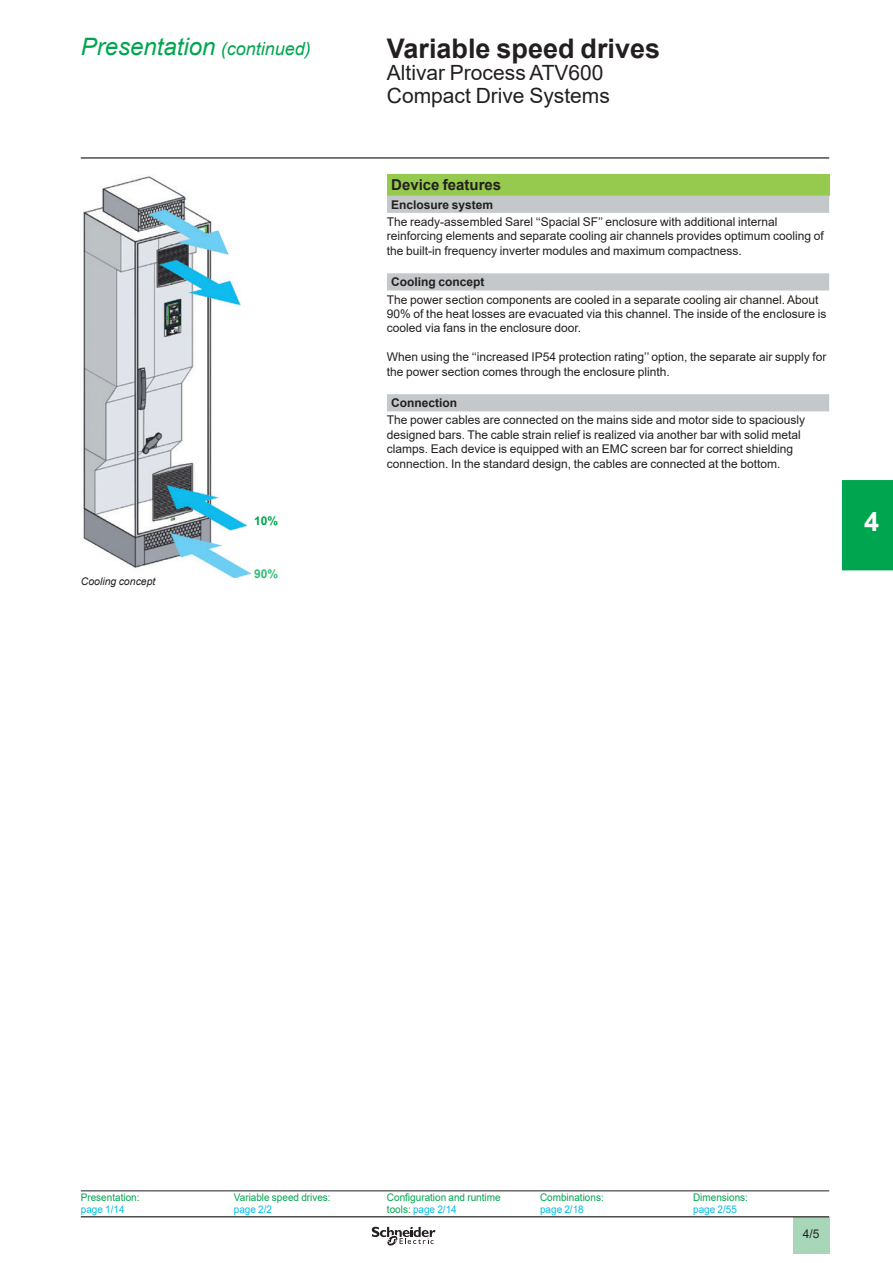
<style>
.page{position:relative;width:893px;height:1263px;background:#fff}
.page>*{position:absolute;margin:0;border:0;box-sizing:border-box;transform-origin:0 0}
._0_TitleLev1{font:700 27px "Arial";color:#231f20}
.t1{font:700 27px "Arial";color:#fff}
._0_Topic{font:italic 24px "Arial";color:#00a54f}
._0_TitleLev2{font:21px "Arial";color:#231f20}
._1_Section_3__10{font:700 15px "Arial";color:#231f20}
._1_Text__8{font:12px/14.4px "Arial";color:#231f20}
._1_Section_4__8{font:700 12px "Arial";color:#231f20}
._1_Text__8-2{font:700 12px "Arial";color:#00a54f}
._1_Text__8-3{font:700 12px "Arial";color:#39b97a}
._0_SeePage{font:10.5px/12px "Arial";color:#00a54f;scale:.95 1}
._0_SeePage-2{font:10.5px "Arial";color:#00bde5;scale:.95 1}
._1_Legend___Nota__7{font:italic 10.5px "Arial";color:#231f20}
.s1{font-size:18px}
.s2{color:#00bde5}
</style>
<div class="page">
<hr style="left:81px;top:157px;width:748px;height:2px;background:#231f20">
<div style="left:793px;top:1217px;width:36px;height:37px;background:#a7d7b8"></div>
<hr style="left:81px;top:1216px;width:748px;height:1px;background:#231f20">
<svg style="left:372px;top:1226px;width:63px;height:20px"></svg>
<div style="left:387px;top:174px;width:442px;height:22px;background:#96ca4e"></div>
<svg style="left:387px;top:196px;width:442px;height:215px"></svg>
<img style="left:83px;top:176px;width:168px;height:401px">
<hr style="left:81px;top:1190px;width:153px;height:1px;background:#231f20">
<hr style="left:234px;top:1190px;width:153px;height:1px;background:#231f20">
<hr style="left:387px;top:1190px;width:153px;height:1px;background:#231f20">
<hr style="left:540px;top:1190px;width:153px;height:1px;background:#231f20">
<hr style="left:693px;top:1190px;width:136px;height:1px;background:#231f20">
<div style="left:842px;top:480px;width:51px;height:90px;background:#00a54f"></div>
<p class="_0_Topic" style="left:81px;top:31px;width:232px">Presentation <span class="s1">(continued)</span></p>
<p class="_0_TitleLev1" style="left:387px;top:29px;width:275px">Variable speed drives</p>
<p class="_0_TitleLev2" style="left:387px;top:58px;width:218px">Altivar Process ATV600</p>
<p class="_0_TitleLev2" style="left:387px;top:81px;width:224px">Compact Drive Systems</p>
<p class="_1_Legend___Nota__7" style="left:81px;top:574px;width:76px">Cooling concept</p>
<p class="_1_Text__8-2" style="left:254px;top:512px;width:26px">10%</p>
<p class="_1_Text__8-3" style="left:254px;top:565px;width:26px">90%</p>
<p class="_1_Section_3__10" style="left:391px;top:174px;width:112px">Device features</p>
<p class="_1_Section_4__8" style="left:391px;top:196px;width:104px">Enclosure system</p>
<p class="_1_Text__8" style="left:387px;top:214px;width:438px">The ready-assembled Sarel ‘‘Spacial SF’’ enclosure with additional internal reinforcing elements and separate cooling air channels provides optimum cooling of the built-in frequency inverter modules and maximum compactness.</p>
<p class="_1_Section_4__8" style="left:391px;top:274px;width:95px">Cooling concept</p>
<p class="_1_Text__8" style="left:387px;top:292px;width:441px">The power section components are cooled in a separate cooling air channel. About<br>90% of the heat losses are evacuated via this channel. The inside of the enclosure is cooled via fans in the enclosure door.</p>
<p class="_1_Text__8" style="left:387px;top:350px;width:441px">When using the ‘‘increased IP54 protection rating’’ option, the separate air supply for the power section comes through the enclosure plinth.</p>
<p class="_1_Section_4__8" style="left:391px;top:394px;width:67px">Connection</p>
<p class="_1_Text__8" style="left:387px;top:413px;width:420px">The power cables are connected on the mains side and motor side to spaciously designed bars. The cable strain relief is realized via another bar with solid metal clamps. Each device is equipped with an EMC screen bar for correct shielding connection. In the standard design, the cables are connected at the bottom.</p>
<h1 class="t1" style="left:864px;top:503px;width:17px">4</h1>
<p class="_0_SeePage" style="left:81px;top:1191px;width:63px">Presentation:</p>
<p class="_0_SeePage-2" style="left:81px;top:1202px;width:48px">page 1/14</p>
<p class="_0_SeePage" style="left:234px;top:1191px;width:103px">Variable speed drives:</p>
<p class="_0_SeePage-2" style="left:234px;top:1202px;width:42px">page 2/2</p>
<p class="_0_SeePage" style="left:387px;top:1191px;width:121px">Configuration and runtime tools: <span class="s2">page 2/14</span></p>
<p class="_0_SeePage" style="left:540px;top:1191px;width:69px">Combinations:</p>
<p class="_0_SeePage-2" style="left:540px;top:1202px;width:48px">page 2/18</p>
<p class="_0_SeePage" style="left:693px;top:1191px;width:59px">Dimensions:</p>
<p class="_0_SeePage-2" style="left:693px;top:1202px;width:48px">page 2/55</p>
<p class="_1_Text__8" style="left:803px;top:1226px;width:18px">4/5</p>
</div>
